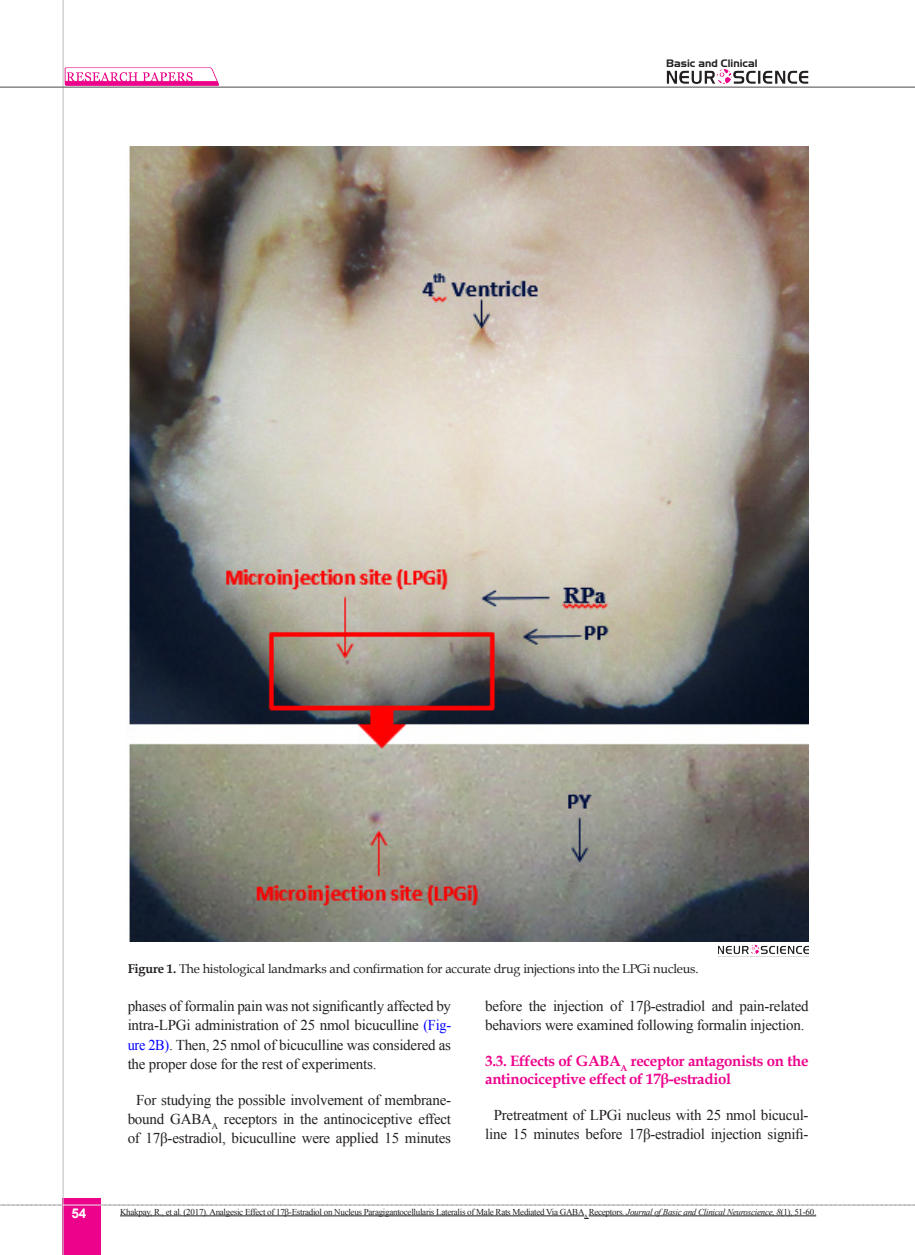
<style>
.page{position:relative;width:915px;height:1255px;background:#fff}
.page>*{position:absolute;margin:0;border:0;box-sizing:border-box;transform-origin:0 0}
.t1{font:15px/19px "Times New Roman";letter-spacing:-.015em;color:#231f20;text-align:center}
.t2{font:700 15px/18px "Book Antiqua";letter-spacing:-.02em;color:#ed028c}
.t3{font:700 13.5px "Arial";color:#fff}
.t4{font:12.75px "Book Antiqua";letter-spacing:-.015em;color:#231f20}
.t5{font:10.5px "Aero Regular SWFTE";color:#231f20}
.t6{font:9px "Times New Roman";letter-spacing:-.03em;color:#231f20}
.s1{font-weight:700}
.s2{color:#00f}
.s3{font-style:italic}
</style>
<div class="page">
<svg style="left:0;top:1204px;width:915px;height:1px"></svg>
<img style="left:64px;top:67px;width:157px;height:20px">
<div style="left:63px;top:1198px;width:38px;height:56px;background:#ed028c"></div>
<hr style="left:62px;top:0;width:2px;height:1254px;background:#c2c3c6">
<hr style="left:0;top:87px;width:914px;height:1px;background:#5f5f62">
<hr style="left:63px;top:1204px;width:38px;height:1px;background:#ececee">
<img style="left:666px;top:69px;width:142px;height:15px">
<img style="left:129px;top:147px;width:679px;height:794px">
<img style="left:718px;top:944px;width:90px;height:13px">
<hr style="left:120px;top:1215px;width:464px;height:1px;background:#231f20">
<hr style="left:588px;top:1215px;width:228px;height:1px;background:#231f20">
<p class="t5" style="left:666px;top:57px;width:93px">Basic and Clinical</p>
<p class="t3" style="left:71px;top:1204px;width:17px">54</p>
<p class="t4" style="left:128px;top:960px;width:572px"><span class="s1">Figure 1.</span> The histological landmarks and confirmation for accurate drug injections into the LPGi nucleus.</p>
<p class="t1" style="left:128px;top:996px;width:325px;text-align:justify">phases of formalin pain was not significantly affected by intra-LPGi administration of 25 nmol bicuculline <span class="s2">(Fig&shy;ure 2B)</span>. Then, 25 nmol of bicuculline was considered as the proper dose for the rest of experiments.</p>
<p class="t1" style="left:128px;top:1089px;width:325px">For studying the possible involvement of membrane&shy;bound GABA<sub>A</sub> receptors in the antinociceptive effect of 17β-estradiol, bicuculline were applied 15 minutes</p>
<p class="t1" style="left:485px;top:996px;width:325px;text-align:left">before the injection of 17β-estradiol and pain-related behaviors were examined following formalin injection.</p>
<p class="t2" style="left:485px;top:1051px;width:325px">3.3. Effects of GABA<sub>A</sub> receptor antagonists on the antinociceptive effect of 17β-estradiol</p>
<p class="t1" style="left:485px;top:1104px;width:325px">Pretreatment of LPGi nucleus with 25 nmol bicucul&shy;line 15 minutes before 17β-estradiol injection signifi-</p>
<p class="t6" style="left:120px;top:1205px;width:697px">Khakpay, R., et al. (2017). Analgesic Effect of 17β-Estradiol on Nucleus Paragigantocellularis Lateralis of Male Rats Mediated Via GABA<sub>A</sub> Receptors. <span class="s3">Journal of Basic and Clinical Neuroscience, 8</span>(1), 51-60.</p>
</div>
